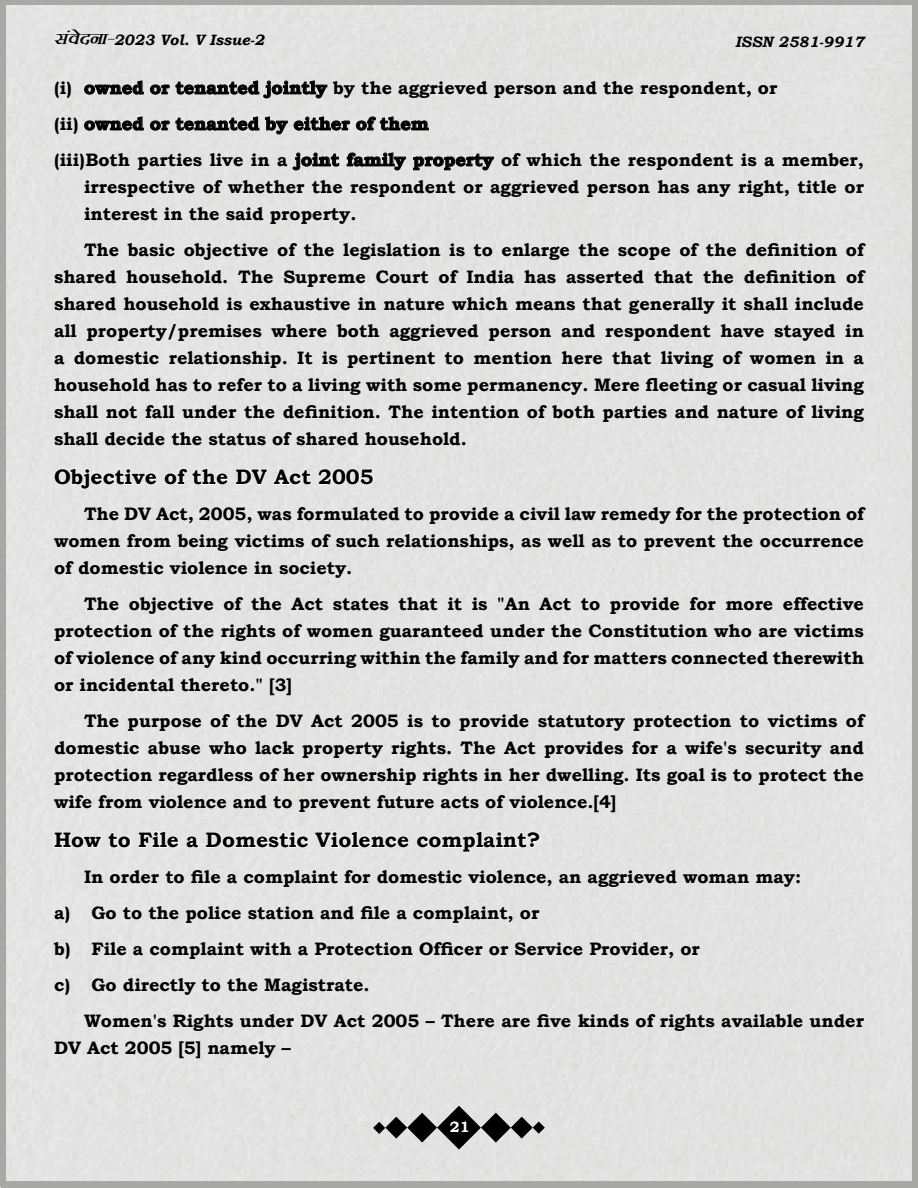
<style>
.page{position:relative;width:918px;height:1188px;background:#fff}
.page>*{position:absolute;margin:0;border:0;box-sizing:border-box;transform-origin:0 0}
.Eng__Text_Sub_Headin{font:700 21px "Bookman Old Style";color:#000}
.English_Paragrah{font:700 18px/27px "Bookman Old Style";color:#000;text-align:justify}
.Eng__Tab_Setting{font:700 18px "Bookman Old Style";color:#000}
.t1{font:italic 700 15px "Bookman Old Style";color:#000}
.t2{font:700 15px "Bookman Old Style";color:#fff}
.s1{font-family:"Kruti Dev 100";font-size:19.5px}
</style>
<div class="page">
<div style="left:0;top:0;width:918px;height:1187px;background:#e3e3e3"></div>
<svg style="left:373px;top:1106px;width:172px;height:44px;background:#989897"></svg>
<svg style="left:84px;top:80px;width:60px;height:15px"></svg>
<svg style="left:150px;top:80px;width:178px;height:19px;background:#a9a9a9"></svg>
<svg style="left:84px;top:116px;width:60px;height:15px"></svg>
<svg style="left:150px;top:116px;width:138px;height:19px;background:#acacac"></svg>
<svg style="left:294px;top:116px;width:56px;height:15px"></svg>
<svg style="left:356px;top:116px;width:73px;height:15px"></svg>
<svg style="left:292px;top:152px;width:47px;height:19px"></svg>
<svg style="left:347px;top:152px;width:59px;height:19px"></svg>
<svg style="left:413px;top:153px;width:81px;height:18px"></svg>
<svg style="left:53px;top:467px;width:321px;height:23px"></svg>
<svg style="left:53px;top:830px;width:488px;height:23px"></svg>
<p class="t1" style="left:54px;top:29px;width:212px"><span class="s1">laosnuk&amp;</span>2023 Vol. V Issue-2</p>
<p class="t1" style="left:735px;top:32px;width:130px">ISSN 2581-9917</p>
<p class="English_Paragrah" style="left:54px;top:74px;width:725px">(i) owned or tenanted jointly by the aggrieved person and the respondent, or</p>
<p class="English_Paragrah" style="left:54px;top:110px;width:376px">(ii) owned or tenanted by either of them</p>
<p class="English_Paragrah" style="left:84px;top:146px;width:782px;text-indent:-30px">(iii)Both parties live in a joint family property of which the respondent is a member, irrespective of whether the respondent or aggrieved person has any right, title or interest in the said property.</p>
<p class="English_Paragrah" style="left:54px;top:236px;width:812px;text-indent:30px">The basic objective of the legislation is to enlarge the scope of the definition of shared household. The Supreme Court of India has asserted that the definition of shared household is exhaustive in nature which means that generally it shall include all property/premises where both aggrieved person and respondent have stayed in a domestic relationship. It is pertinent to mention here that living of women in a household has to refer to a living with some permanency. Mere fleeting or casual living shall not fall under the definition. The intention of both parties and nature of living shall decide the status of shared household.</p>
<p class="Eng__Text_Sub_Headin" style="left:54px;top:462px;width:321px">Objective of the DV Act 2005</p>
<p class="English_Paragrah" style="left:54px;top:500px;width:812px;text-indent:30px">The DV Act, 2005, was formulated to provide a civil law remedy for the protection of women from being victims of such relationships, as well as to prevent the occurrence of domestic violence in society.</p>
<p class="English_Paragrah" style="left:54px;top:590px;width:812px;text-indent:30px">The objective of the Act states that it is "An Act to provide for more effective protection of the rights of women guaranteed under the Constitution who are victims of violence of any kind occurring within the family and for matters connected therewith or incidental thereto." [3]</p>
<p class="English_Paragrah" style="left:54px;top:707px;width:811px;text-indent:30px">The purpose of the DV Act 2005 is to provide statutory protection to victims of domestic abuse who lack property rights. The Act provides for a wife's security and protection regardless of her ownership rights in her dwelling. Its goal is to protect the wife from violence and to prevent future acts of violence.[4]</p>
<p class="Eng__Text_Sub_Headin" style="left:54px;top:825px;width:488px">How to File a Domestic Violence complaint?</p>
<p class="English_Paragrah" style="left:84px;top:863px;width:719px">In order to file a complaint for domestic violence, an aggrieved woman may:</p>
<p class="Eng__Tab_Setting" style="left:54px;top:900px;width:487px">a) Go to the police station and file a complaint, or</p>
<p class="Eng__Tab_Setting" style="left:54px;top:936px;width:647px">b) File a complaint with a Protection Officer or Service Provider, or</p>
<p class="Eng__Tab_Setting" style="left:54px;top:972px;width:317px">c) Go directly to the Magistrate.</p>
<p class="English_Paragrah" style="left:54px;top:1007px;width:811px;text-indent:30px">Women's Rights under DV Act 2005 – There are five kinds of rights available under<br>DV Act 2005 [5] namely –</p>
<p class="t2" style="left:450px;top:1116px;width:21px">21</p>
</div>
